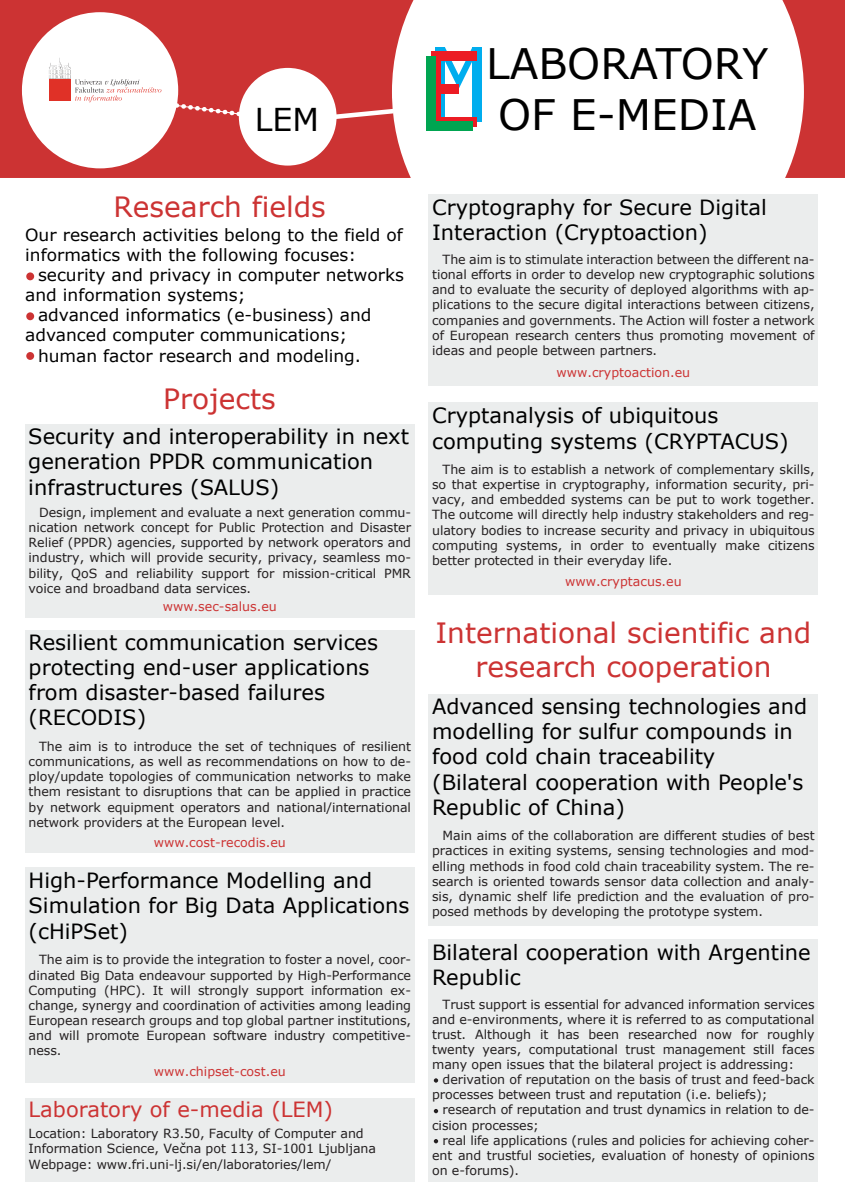
<style>
.page{position:relative;width:845px;height:1190px;background:#fff}
.page>*{position:absolute;margin:0;border:0;box-sizing:border-box;transform-origin:0 0}
.t1{font:42px/50.4px "Verdana";color:#000}
.t2{font:31.5px "Verdana";color:#000}
.t3{font:28px/33.6px "Verdana";color:#c33;text-align:center}
.t4{font:21px/25.2px "Verdana";color:#000}
.t5{font:21px "Verdana";color:#c33}
.t6{font:16.8px/20.2px "Verdana";color:#000}
.t7{font:12.6px/15.1px "Verdana";letter-spacing:-.005em;color:#231f20;text-align:justify}
.t8{font:12.6px "Verdana";color:#c33}
</style>
<div class="page">
<div style="left:0;top:0;width:413px;height:178px;background:#c33"></div>
<svg style="left:782px;top:0;width:62px;height:178px"></svg>
<div style="left:239px;top:68px;width:97px;height:98px;background:#fff;border-radius:50%"></div>
<div style="left:22px;top:12px;width:156px;height:156px;background:#fff;border-radius:50%"></div>
<svg style="left:49px;top:58px;width:112px;height:44px"></svg>
<svg style="left:335px;top:106px;width:63px;height:16px"></svg>
<svg style="left:175px;top:101px;width:64px;height:17px"></svg>
<div style="left:26px;top:272px;width:8px;height:8px;background:#c33;border-radius:50%"></div>
<div style="left:26px;top:312px;width:8px;height:8px;background:#c33;border-radius:50%"></div>
<div style="left:26px;top:352px;width:8px;height:8px;background:#c33;border-radius:50%"></div>
<div style="left:25px;top:424px;width:389px;height:194px;background:#ebeded"></div>
<div style="left:25px;top:630px;width:389px;height:223px;background:#ebeded"></div>
<div style="left:25px;top:867px;width:389px;height:216px;background:#ebeded"></div>
<div style="left:428px;top:195px;width:389px;height:191px;background:#ebeded"></div>
<div style="left:428px;top:402px;width:389px;height:192px;background:#ebeded"></div>
<svg style="left:435px;top:47px;width:10px;height:70px"></svg>
<div style="left:472px;top:47px;width:9px;height:74px;background:#00adee"></div>
<svg style="left:445px;top:47px;width:27px;height:42px"></svg>
<svg style="left:431px;top:52px;width:9px;height:69px"></svg>
<div style="left:440px;top:117px;width:37px;height:9px;background:#ec1c24"></div>
<div style="left:440px;top:52px;width:37px;height:9px;background:#ec1c24"></div>
<div style="left:440px;top:84px;width:18px;height:10px;background:#ec1c24"></div>
<div style="left:426px;top:56px;width:9px;height:75px;background:#00a551"></div>
<div style="left:435px;top:121px;width:37px;height:10px;background:#00a551"></div>
<div style="left:428px;top:694px;width:389px;height:231px;background:#ebeded"></div>
<div style="left:428px;top:939px;width:389px;height:243px;background:#ebeded"></div>
<svg style="left:433px;top:1078px;width:5px;height:4px"></svg>
<svg style="left:433px;top:1109px;width:5px;height:4px"></svg>
<svg style="left:433px;top:1139px;width:5px;height:4px"></svg>
<div style="left:25px;top:1098px;width:389px;height:84px;background:#ebeded"></div>
<h2 class="t2" style="left:255px;top:98px;width:66px">LEM</h2>
<h1 class="t1" style="left:486px;top:38px;width:283px">LABORATORY<br>OF E-MEDIA</h1>
<h3 class="t3" style="left:113px;top:189px;width:214px">Research fields</h3>
<h3 class="t6" style="left:25px;top:224px;width:379px">Our research activities belong to the field of informatics with the following focuses:</h3>
<h3 class="t6" style="left:38px;top:264px;width:367px">security and privacy in computer networks</h3>
<h3 class="t6" style="left:25px;top:285px;width:222px">and information systems;</h3>
<h3 class="t6" style="left:38px;top:305px;width:335px">advanced informatics (e-business) and</h3>
<h3 class="t6" style="left:25px;top:325px;width:323px">advanced computer communications;</h3>
<h3 class="t6" style="left:38px;top:345px;width:324px">human factor research and modeling.</h3>
<h3 class="t3" style="left:163px;top:381px;width:114px">Projects</h3>
<h3 class="t4" style="left:28px;top:424px;width:382px">Security and interoperability in next generation PPDR communication infrastructures (SALUS)</h3>
<p class="t7" style="left:29px;top:505px;width:384px;text-indent:10px">Design, implement and evaluate a next generation commu&shy;nication network concept for Public Protection and Disaster Relief (PPDR) agencies, supported by network operators and industry, which will provide security, privacy, seamless mo&shy;bility, QoS and reliability support for mission-critical PMR voice and broadband data services.</p>
<p class="t8" style="left:163px;top:597px;width:116px">www.sec-salus.eu</p>
<h3 class="t4" style="left:29px;top:629px;width:351px">Resilient communication services protecting end-user applications from disaster-based failures (RECODIS)</h3>
<p class="t7" style="left:29px;top:738px;width:384px;text-indent:10px">The aim is to introduce the set of techniques of resilient communications, as well as recommendations on how to de&shy;ploy/update topologies of communication networks to make them resistant to disruptions that can be applied in practice by network equipment operators and national/international network providers at the European level.</p>
<p class="t8" style="left:154px;top:833px;width:134px">www.cost-recodis.eu</p>
<h3 class="t4" style="left:29px;top:867px;width:382px">High-Performance Modelling and<br>Simulation for Big Data Applications (cHiPSet)</h3>
<p class="t7" style="left:29px;top:952px;width:384px;text-indent:10px">The aim is to provide the integration to foster a novel, coor&shy;dinated Big Data endeavour supported by High-Performance Computing (HPC). It will strongly support information ex&shy;change, synergy and coordination of activities among leading European research groups and top global partner institutions, and will promote European software industry competitive&shy;ness.</p>
<p class="t8" style="left:154px;top:1062px;width:133px">www.chipset-cost.eu</p>
<h3 class="t5" style="left:29px;top:1095px;width:306px">Laboratory of e-media (LEM)</h3>
<p class="t7" style="left:29px;top:1126px;width:349px;text-align:left">Location: Laboratory R3.50, Faculty of Computer and<br>Information Science, Večna pot 113, SI-1001 Ljubljana<br>Webpage: www.fri.uni-lj.si/en/laboratories/lem/</p>
<h3 class="t4" style="left:432px;top:194px;width:336px">Cryptography for Secure Digital<br>Interaction (Cryptoaction)</h3>
<p class="t7" style="left:432px;top:252px;width:384px;text-indent:10px">The aim is to stimulate interaction between the different na&shy;tional efforts in order to develop new cryptographic solutions and to evaluate the security of deployed algorithms with ap&shy;plications to the secure digital interactions between citizens, companies and governments. The Action will foster a network of European research centers thus promoting movement of ideas and people between partners.</p>
<p class="t8" style="left:556px;top:364px;width:135px">www.cryptoaction.eu</p>
<h3 class="t4" style="left:432px;top:403px;width:358px">Cryptanalysis of ubiquitous computing systems (CRYPTACUS)</h3>
<p class="t7" style="left:432px;top:462px;width:384px;text-indent:10px">The aim is to establish a network of complementary skills, so that expertise in cryptography, information security, pri&shy;vacy, and embedded systems can be put to work together.<br>The outcome will directly help industry stakeholders and reg&shy;ulatory bodies to increase security and privacy in ubiquitous computing systems, in order to eventually make citizens better protected in their everyday life.</p>
<p class="t8" style="left:565px;top:573px;width:118px">www.cryptacus.eu</p>
<h3 class="t3" style="left:435px;top:616px;width:377px">International scientific and research cooperation</h3>
<h3 class="t4" style="left:432px;top:693px;width:376px">Advanced sensing technologies and modelling for sulfur compounds in food cold chain traceability (Bilateral cooperation with People's<br>Republic of China)</h3>
<p class="t7" style="left:432px;top:828px;width:384px;text-indent:10px">Main aims of the collaboration are different studies of best practices in exiting systems, sensing technologies and mod&shy;elling methods in food cold chain traceability system. The re&shy;search is oriented towards sensor data collection and analy&shy;sis, dynamic shelf life prediction and the evaluation of pro&shy;posed methods by developing the prototype system.</p>
<h3 class="t4" style="left:432px;top:939px;width:380px">Bilateral cooperation with Argentine<br>Republic</h3>
<p class="t7" style="left:432px;top:996px;width:384px;text-indent:10px">Trust support is essential for advanced information services and e-environments, where it is referred to as computational trust. Although it has been researched now for roughly twenty years, computational trust management still faces many open issues that the bilateral project is addressing:</p>
<p class="t7" style="left:432px;top:1072px;width:384px;text-indent:10px">derivation of reputation on the basis of trust and feed-back processes between trust and reputation (i.e. beliefs);</p>
<p class="t7" style="left:432px;top:1102px;width:384px;text-indent:10px">research of reputation and trust dynamics in relation to de&shy;cision processes;</p>
<p class="t7" style="left:432px;top:1132px;width:384px;text-indent:10px">real life applications (rules and policies for achieving coher&shy;ent and trustful societies, evaluation of honesty of opinions on e-forums).</p>
</div>
